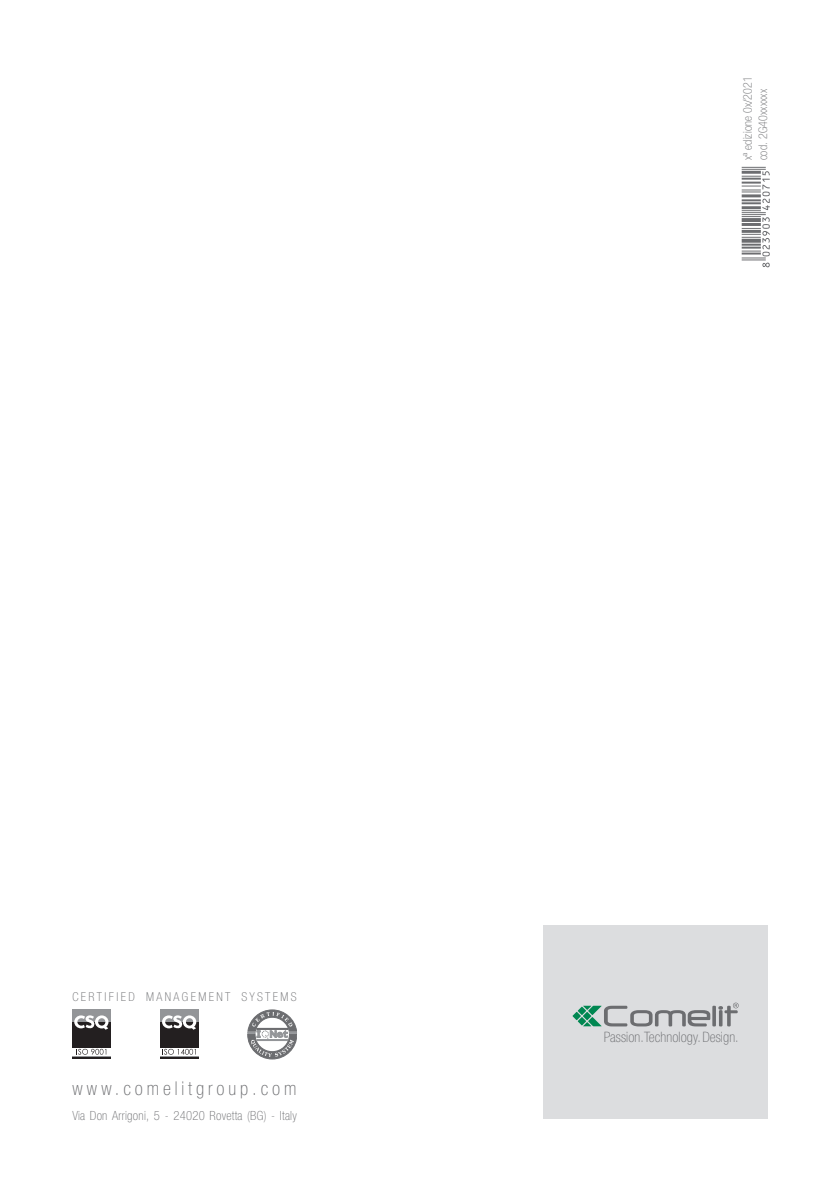
<style>
.page{position:relative;width:840px;height:1191px;background:#fff}
.page>*{position:absolute;margin:0;border:0;box-sizing:border-box;transform-origin:0 0}
.t1{font:100 condensed 19px "Helvetica Neue LTW1 G";letter-spacing:.205em;color:#6c6d70}
.t2{font:100 condensed 14.4px "Helvetica Neue LTW1 G";letter-spacing:.005em;color:#6c6d70}
.t3{font:100 condensed 12.6px "Helvetica Neue LTW1 G";letter-spacing:.02em;color:#6c6d70}
.t4{font:100 condensed 12.2px "Helvetica Neue LTW1 G";letter-spacing:.2em;color:#6c6d70}
.t5{font:100 condensed 12px "Helvetica Neue LTW1 G";letter-spacing:.01em;color:#6c6d70}
</style>
<div class="page">
<div style="left:543px;top:925px;width:224px;height:194px;background:#dcdddf"></div>
<svg style="left:572px;top:1011px;width:8px;height:9px"></svg>
<svg style="left:577px;top:1016px;width:9px;height:9px"></svg>
<svg style="left:577px;top:1006px;width:9px;height:9px"></svg>
<svg style="left:582px;top:1002px;width:156px;height:24px"></svg>
<svg style="left:78px;top:1048px;width:28px;height:6px"></svg>
<div style="left:72px;top:1022px;width:39px;height:25px;background:#231f20"></div>
<hr style="left:72px;top:1057px;width:39px;height:2px;background:#231f20">
<hr style="left:72px;top:1056px;width:39px;height:1px;background:#939598">
<div style="left:72px;top:1009px;width:39px;height:12px;background:#939598"></div>
<svg style="left:74px;top:1015px;width:34px;height:14px"></svg>
<svg style="left:164px;top:1048px;width:32px;height:6px"></svg>
<div style="left:160px;top:1022px;width:38px;height:25px;background:#231f20"></div>
<hr style="left:160px;top:1057px;width:38px;height:2px;background:#231f20">
<hr style="left:160px;top:1056px;width:38px;height:1px;background:#939598">
<div style="left:160px;top:1009px;width:38px;height:12px;background:#939598"></div>
<svg style="left:162px;top:1015px;width:34px;height:14px"></svg>
<svg style="left:247px;top:1010px;width:50px;height:49px"></svg>
<svg style="left:741px;top:167px;width:28px;height:100px"></svg>
<p class="t5" style="left:740px;top:160px;width:86px;rotate:-90deg">xª edizione 0x/2021</p>
<p class="t5" style="left:755px;top:160px;width:73px;rotate:-90deg">cod. 2G40xxxxxx</p>
<p class="t4" style="left:72px;top:990px;width:226px">CERTIFIED MANAGEMENT SYSTEMS</p>
<h1 class="t1" style="left:72px;top:1077px;width:225px">www.comelitgroup.com</h1>
<p class="t3" style="left:72px;top:1108px;width:226px">Via Don Arrigoni, 5 - 24020 Rovetta (BG) - Italy</p>
<p class="t2" style="left:603px;top:1028px;width:136px">Passion.Technology.Design.</p>
</div>
